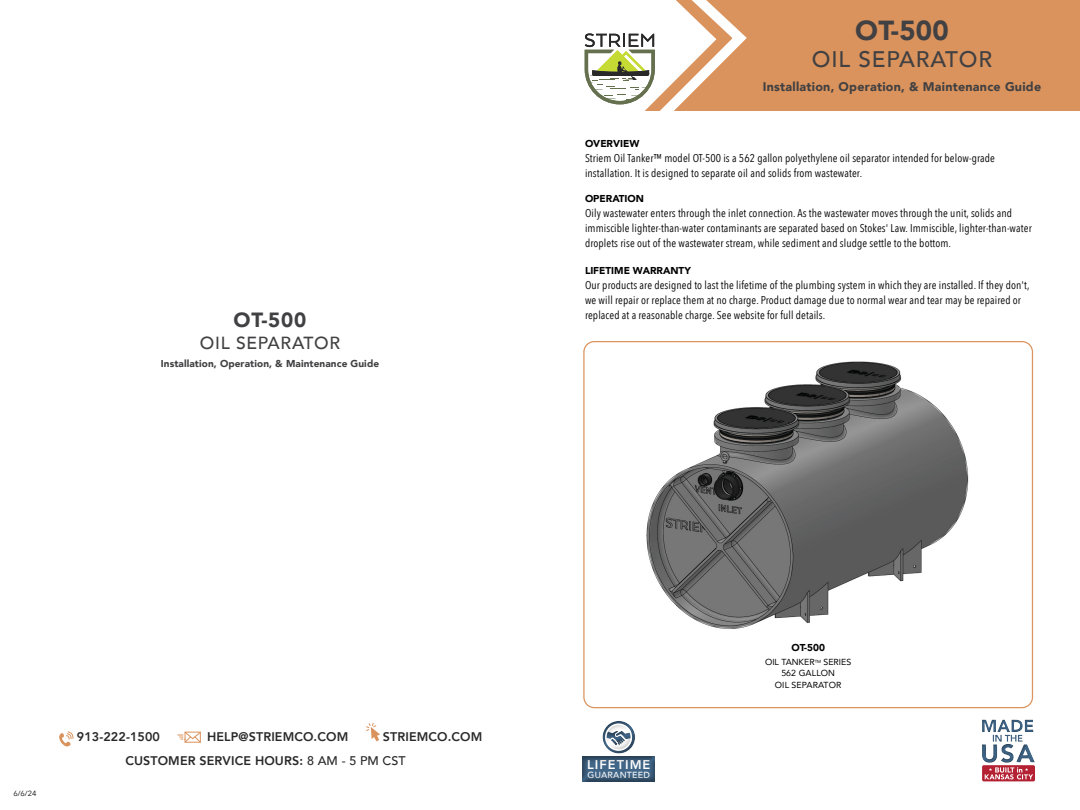
<style>
.page{position:relative;width:1080px;height:810px;background:#fff}
.page>*{position:absolute;margin:0;border:0;box-sizing:border-box;transform-origin:0 0}
.t1{font:900 27.5px "Avenir";color:#414042}
.t2{font:500 22.5px "Avenir";letter-spacing:.04em;color:#414042}
.t3{font:900 20.5px "Avenir";color:#414042}
.t4{font:500 17.5px "Avenir";letter-spacing:.04em;color:#414042}
.t5{font:800 12.88px "Avenir";letter-spacing:.08em;color:#fff}
.t6{font:800 12.5px/23.8px "Avenir";letter-spacing:.01em;color:#292929}
.t7{font:900 12.5px "Avenir";letter-spacing:.02em;color:#414042}
.t8{font:11.25px/15px "Avenir Next Condensed";letter-spacing:.01em;color:#000}
.t9{font:900 10px "Avenir";letter-spacing:.01em;color:#414042}
.t10{font:900 10px "Avenir";color:#000}
.t11{font:500 8.88px "Avenir";letter-spacing:.025em;color:#fff}
.t12{font:8.75px/11.2px "Avenir";letter-spacing:.01em;color:#000;text-align:center}
.t13{font:7.5px "Avenir Next";color:#000}
.s1{font-weight:500}
</style>
<div class="page">
<div style="left:443px;top:0;width:637px;height:111px;background:#da935c"></div>
<div style="left:443px;top:0;width:134px;height:111px;background:#fff"></div>
<svg style="left:59px;top:731px;width:15px;height:16px"></svg>
<svg style="left:178px;top:731px;width:23px;height:12px"></svg>
<svg style="left:366px;top:723px;width:14px;height:18px"></svg>
<svg style="left:577px;top:0;width:170px;height:111px"></svg>
<img style="left:646px;top:361px;width:323px;height:268px">
<div style="left:979px;top:716px;width:58px;height:47px;background:#000;opacity:.5"></div>
<svg style="left:982px;top:720px;width:53px;height:61px"></svg>
<div style="left:576px;top:748px;width:86px;height:35px;background:#000;opacity:.5"></div>
<div style="left:594px;top:712px;width:50px;height:42px;background:#000;opacity:.5"></div>
<div style="left:595px;top:718px;width:48px;height:28px;background:#000;opacity:.5"></div>
<div style="left:605px;top:723px;width:27px;height:28px;border:2px solid #fff;border-radius:50%"></div>
<h3 class="t3" style="left:234px;top:303px;width:74px">OT-500</h3>
<h3 class="t4" style="left:200px;top:328px;width:142px">OIL SEPARATOR</h3>
<p class="t9" style="left:161px;top:355px;width:220px">Installation, Operation, &amp; Maintenance Guide</p>
<h1 class="t1" style="left:855px;top:6px;width:95px">OT-500</h1>
<h2 class="t2" style="left:812px;top:40px;width:182px">OIL SEPARATOR</h2>
<p class="t7" style="left:763px;top:76px;width:280px">Installation, Operation, &amp; Maintenance Guide</p>
<p class="t10" style="left:585px;top:135px;width:56px">OVERVIEW</p>
<p class="t8" style="left:585px;top:150px;width:411px">Striem Oil Tanker™ model OT-500 is a 562 gallon polyethylene oil separator intended for below-grade installation. It is designed to separate oil and solids from wastewater.</p>
<p class="t10" style="left:585px;top:190px;width:61px">OPERATION</p>
<p class="t8" style="left:585px;top:205px;width:448px">Oily wastewater enters through the inlet connection. As the wastewater moves through the unit, solids and immiscible lighter-than-water contaminants are separated based on Stokes' Law. Immiscible, lighter-than-water droplets rise out of the wastewater stream, while sediment and sludge settle to the bottom.</p>
<p class="t10" style="left:585px;top:262px;width:107px">LIFETIME WARRANTY</p>
<p class="t8" style="left:585px;top:277px;width:446px">Our products are designed to last the lifetime of the plumbing system in which they are installed. If they don't, we will repair or replace them at no charge. Product damage due to normal wear and tear may be repaired or replaced at a reasonable charge. See website for full details.</p>
<p class="t13" style="left:14px;top:787px;width:24px">6/6/24</p>
<p class="t6" style="left:77px;top:725px;width:85px">913-222-1500</p>
<p class="t6" style="left:207px;top:725px;width:143px">HELP@STRIEMCO.COM</p>
<p class="t6" style="left:125px;top:725px;width:358px;text-indent:257px">STRIEMCO.COM<br>CUSTOMER SERVICE HOURS: <span class="s1">8 AM - 5 PM CST</span></p>
<p class="t5" style="left:587px;top:754px;width:65px">LIFETIME</p>
<p class="t11" style="left:588px;top:767px;width:64px">GUARANTEED</p>
<p class="t10" style="left:791px;top:639px;width:35px">OT-500</p>
<p class="t12" style="left:765px;top:656px;width:88px">OIL TANKER<sup>TM</sup> SERIES<br>562 GALLON<br>OIL SEPARATOR</p>
</div>
